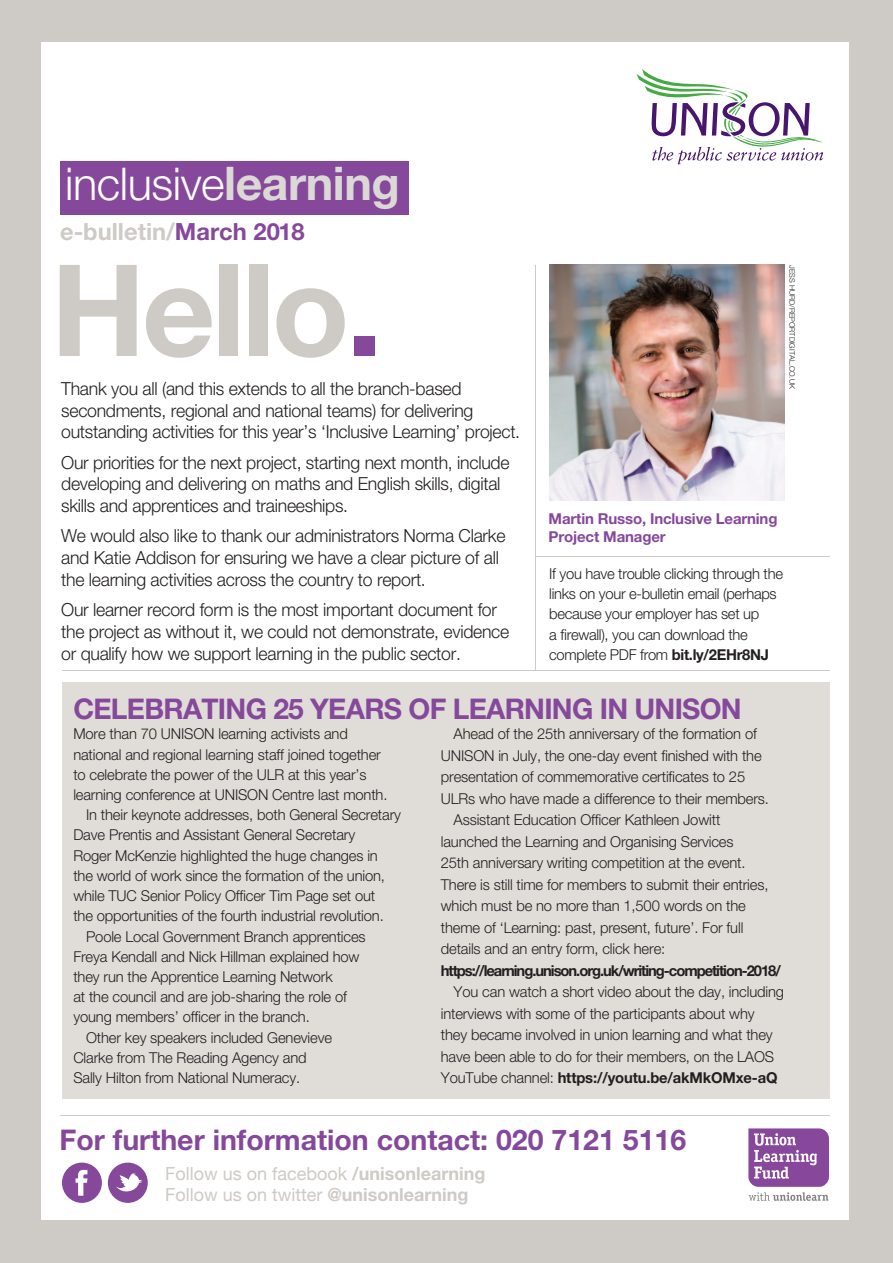
<style>
.page{position:relative;width:893px;height:1263px;background:#cecac5}
.page>*{position:absolute;margin:0;border:0;box-sizing:border-box;transform-origin:0 0}
.t1{font:700 127.5px "Helvetica Neue LT Pro";letter-spacing:-.025em;color:#cecac5}
.t2{font:300 45.15px "Helvetica Neue LT Pro";letter-spacing:-.01em;color:#fff}
.t3{font:700 28.5px "Helvetica Neue LT Pro";color:#86489b}
.t4{font:700 28.5px "Helvetica Neue LT Pro";letter-spacing:-.025em;color:#86489b}
.t5{font:700 23.7px "Helvetica Neue LT Pro";color:#cecac5}
.t6{font:300 18px/21.8px "Helvetica Neue LT Pro";letter-spacing:-.015em;color:#231f20}
.t7{font:18px/21.6px "Helvetica Neue";color:#cecac5}
.t8{font:300 15px/20.2px "Helvetica Neue LT Pro";letter-spacing:-.01em;color:#231f20}
.t9{font:700 15px "Helvetica Neue LT Pro";letter-spacing:-.07em;color:#231f20}
.t10{font:700 15px/18px "Helvetica Neue LT Pro";letter-spacing:-.01em;color:#86489b}
.t11{font:300 7.5px "Helvetica Neue LT Pro";color:#231f20}
.s1{font-weight:700;font-size:46.5px;color:#dad9d6}
.s2{color:#86489b}
.s3{font-weight:700}
.s4{font-family:"Helvetica Neue LT Pro";font-weight:700}
</style>
<div class="page">
<div style="left:41px;top:43px;width:808px;height:1177px;background:#fff"></div>
<svg style="left:636px;top:69px;width:187px;height:95px"></svg>
<img style="left:549px;top:265px;width:236px;height:235px">
<hr style="left:60px;top:1115px;width:769px;height:1px;background:#cecac5">
<svg style="left:748px;top:1128px;width:81px;height:73px"></svg>
<hr style="left:536px;top:265px;width:1px;height:406px;background:#cecac5">
<hr style="left:62px;top:670px;width:767px;height:1px;background:#cecac5">
<hr style="left:536px;top:556px;width:293px;height:1px;background:#cecac5">
<div style="left:60px;top:161px;width:349px;height:53px;background:#86489b"></div>
<div style="left:108px;top:1162px;width:40px;height:41px;background:#86489b;border-radius:50%"></div>
<svg style="left:116px;top:1173px;width:26px;height:19px"></svg>
<div style="left:62px;top:1162px;width:40px;height:41px;background:#86489b;border-radius:50%"></div>
<svg style="left:76px;top:1170px;width:11px;height:26px"></svg>
<div style="left:62px;top:682px;width:767px;height:416px;background:#e0ddd9"></div>
<h2 class="t2" style="left:65px;top:156px;width:336px">inclusive<span class="s1">learning</span></h2>
<h3 class="t5" style="left:60px;top:217px;width:246px">e-bulletin/<span class="s2">March 2018</span></h3>
<h1 class="t1" style="left:51px;top:232px;width:332px">Hello<span class="s2">.</span></h1>
<p class="t6" style="left:61px;top:377px;width:460px">Thank you all (and this extends to all the branch-based secondments, regional and national teams) for delivering outstanding activities for this year’s ‘Inclusive Learning’ project.</p>
<p class="t6" style="left:61px;top:451px;width:450px">Our priorities for the next project, starting next month, include developing and delivering on maths and English skills, digital skills and apprentices and traineeships.</p>
<p class="t6" style="left:61px;top:525px;width:446px">We would also like to thank our administrators Norma Clarke and Katie Addison for ensuring we have a clear picture of all the learning activities across the country to report.</p>
<p class="t6" style="left:61px;top:598px;width:450px">Our learner record form is the most important document for the project as without it, we could not demonstrate, evidence or qualify how we support learning in the public sector.</p>
<p class="t11" style="left:797px;top:265px;width:125px;rotate:90deg">JESS HURD/REPORTDIGITAL.CO.UK</p>
<p class="t10" style="left:549px;top:509px;width:230px">Martin Russo, Inclusive Learning<br>Project Manager</p>
<p class="t8" style="left:549px;top:563px;width:235px">If you have trouble clicking through the links on your e-bulletin email (perhaps because your employer has set up<br>a firewall), you can download the complete PDF from <span class="s3">bit.ly/2EHr8NJ</span></p>
<h3 class="t4" style="left:73px;top:691px;width:670px">CELEBRATING 25 YEARS OF LEARNING IN UNISON</h3>
<p class="t8" style="left:73px;top:723px;width:276px">More than 70 UNISON learning activists and</p>
<p class="t8" style="left:73px;top:744px;width:309px">national and regional learning staff joined together</p>
<p class="t8" style="left:73px;top:764px;width:295px">to celebrate the power of the ULR at this year’s</p>
<p class="t8" style="left:73px;top:784px;width:316px">learning conference at UNISON Centre last month.</p>
<p class="t8" style="left:86px;top:804px;width:316px">In their keynote addresses, both General Secretary</p>
<p class="t8" style="left:73px;top:825px;width:283px">Dave Prentis and Assistant General Secretary</p>
<p class="t8" style="left:73px;top:845px;width:306px">Roger McKenzie highlighted the huge changes in</p>
<p class="t8" style="left:73px;top:865px;width:313px">the world of work since the formation of the union,</p>
<p class="t8" style="left:73px;top:885px;width:303px">while TUC Senior Policy Officer Tim Page set out</p>
<p class="t8" style="left:73px;top:905px;width:312px">the opportunities of the fourth industrial revolution.</p>
<p class="t8" style="left:86px;top:926px;width:281px">Poole Local Government Branch apprentices</p>
<p class="t8" style="left:73px;top:946px;width:288px">Freya Kendall and Nick Hillman explained how</p>
<p class="t8" style="left:73px;top:966px;width:261px">they run the Apprentice Learning Network</p>
<p class="t8" style="left:73px;top:986px;width:275px">at the council and are job-sharing the role of</p>
<p class="t8" style="left:73px;top:1007px;width:238px">young members’ officer in the branch.</p>
<p class="t8" style="left:86px;top:1027px;width:247px">Other key speakers included Genevieve</p>
<p class="t8" style="left:73px;top:1047px;width:235px">Clarke from The Reading Agency and</p>
<p class="t8" style="left:73px;top:1067px;width:228px">Sally Hilton from National Numeracy.</p>
<p class="t8" style="left:454px;top:723px;width:305px">Ahead of the 25th anniversary of the formation of</p>
<p class="t8" style="left:441px;top:745px;width:322px">UNISON in July, the one-day event finished with the</p>
<p class="t8" style="left:441px;top:766px;width:306px">presentation of commemorative certificates to 25</p>
<p class="t8" style="left:441px;top:788px;width:330px">ULRs who have made a difference to their members.</p>
<p class="t8" style="left:454px;top:809px;width:268px">Assistant Education Officer Kathleen Jowitt</p>
<p class="t8" style="left:441px;top:831px;width:294px">launched the Learning and Organising Services</p>
<p class="t8" style="left:441px;top:852px;width:306px">25th anniversary writing competition at the event.</p>
<p class="t8" style="left:441px;top:874px;width:329px">There is still time for members to submit their entries,</p>
<p class="t8" style="left:441px;top:895px;width:306px">which must be no more than 1,500 words on the</p>
<p class="t8" style="left:441px;top:917px;width:304px">theme of ‘Learning: past, present, future’. For full</p>
<p class="t8" style="left:441px;top:938px;width:226px">details and an entry form, click here:</p>
<p class="t9" style="left:441px;top:961px;width:342px">https://learning.unison.org.uk/writing-competition-2018/</p>
<p class="t8" style="left:441px;top:981px;width:345px;line-height:21.5px;text-indent:13px">You can watch a short video about the day, including interviews with some of the participants about why they became involved in union learning and what they have been able to do for their members, on the LAOS YouTube channel: <span class="s3">https://youtu.be/akMkOMxe-aQ</span></p>
<h3 class="t3" style="left:60px;top:1122px;width:628px">For further information contact: 020 7121 5116</h3>
<p class="t7" style="left:165px;top:1161px;width:322px">Follow us on facebook <span class="s4">/unisonlearning<br></span>Follow us on twitter <span class="s4">@unisonlearning</span></p>
</div>
